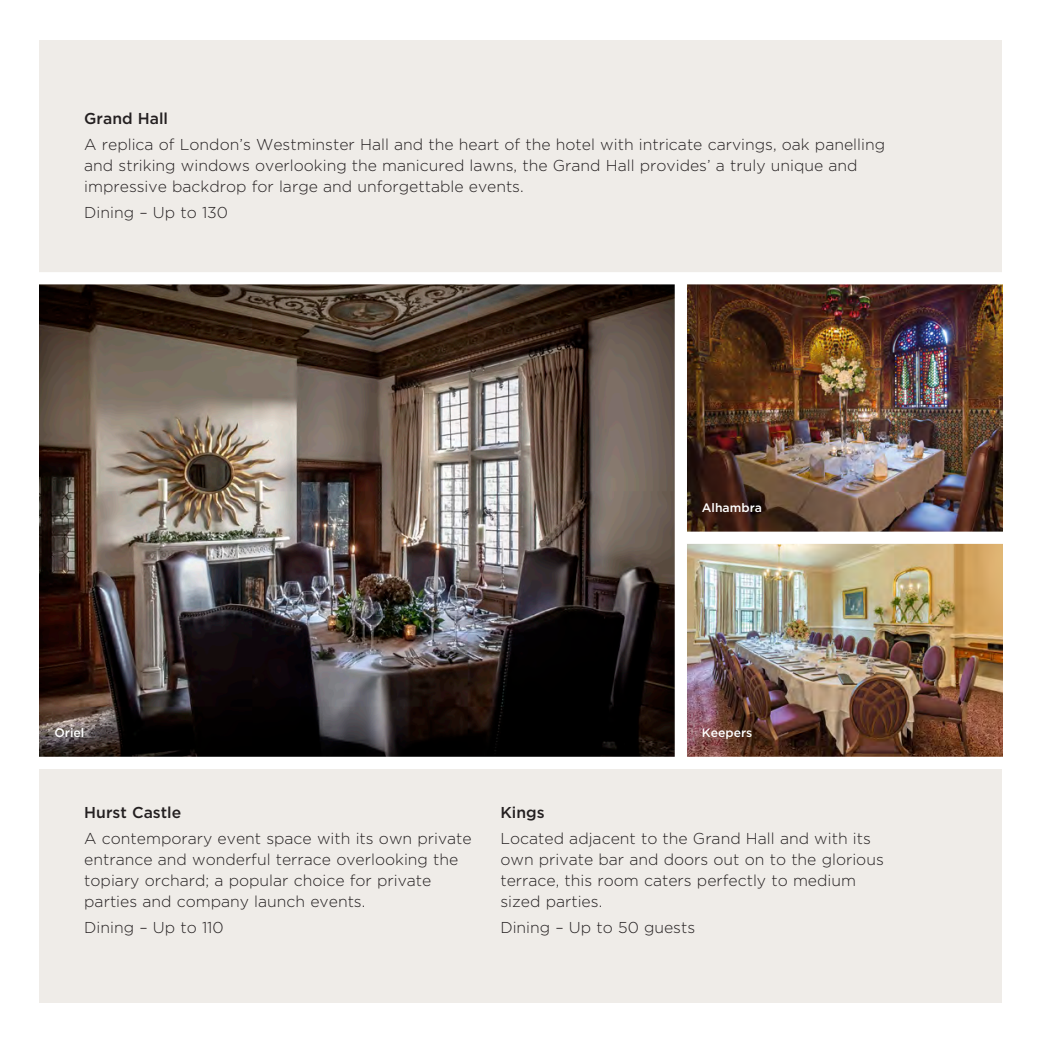
<style>
.page{position:relative;width:1042px;height:1042px;background:#fff}
.page>*{position:absolute;margin:0;border:0;box-sizing:border-box;transform-origin:0 0}
.t1{font:300 15.75px/21px "Gotham";color:#231f20}
.t2{font:500 15.75px "Gotham";color:#231f20}
.t3{font:500 12.25px "Gotham";color:#fff}
</style>
<div class="page">
<div style="left:40px;top:40px;width:962px;height:962px;background:#efece8"></div>
<img style="left:40px;top:284px;width:635px;height:473px">
<img style="left:687px;top:284px;width:315px;height:247px">
<img style="left:687px;top:544px;width:315px;height:213px">
<div style="left:675px;top:278px;width:12px;height:485px;background:#fff"></div>
<div style="left:27px;top:272px;width:985px;height:12px;background:#fff"></div>
<div style="left:28px;top:757px;width:985px;height:12px;background:#fff"></div>
<div style="left:681px;top:531px;width:331px;height:13px;background:#fff"></div>
<p class="t2" style="left:84px;top:108px;width:85px">Grand Hall</p>
<p class="t1" style="left:84px;top:134px;width:802px">A replica of London’s Westminster Hall and the heart of the hotel with intricate carvings, oak panelling and striking windows overlooking the manicured lawns, the Grand Hall provides’ a truly unique and impressive backdrop for large and unforgettable events.</p>
<p class="t1" style="left:84px;top:202px;width:145px">Dining – Up to 130</p>
<p class="t3" style="left:702px;top:499px;width:62px">Alhambra</p>
<p class="t3" style="left:55px;top:724px;width:31px">Oriel</p>
<p class="t2" style="left:84px;top:802px;width:99px">Hurst Castle</p>
<p class="t1" style="left:84px;top:827px;width:389px">A contemporary event space with its own private entrance and wonderful terrace overlooking the topiary orchard; a popular choice for private parties and company launch events.</p>
<p class="t1" style="left:84px;top:916px;width:141px">Dining – Up to 110</p>
<p class="t3" style="left:702px;top:724px;width:52px">Keepers</p>
<p class="t2" style="left:500px;top:802px;width:46px">Kings</p>
<p class="t1" style="left:500px;top:827px;width:385px">Located adjacent to the Grand Hall and with its own private bar and doors out on to the glorious terrace, this room caters perfectly to medium sized parties.</p>
<p class="t1" style="left:500px;top:916px;width:196px">Dining – Up to 50 guests</p>
</div>
